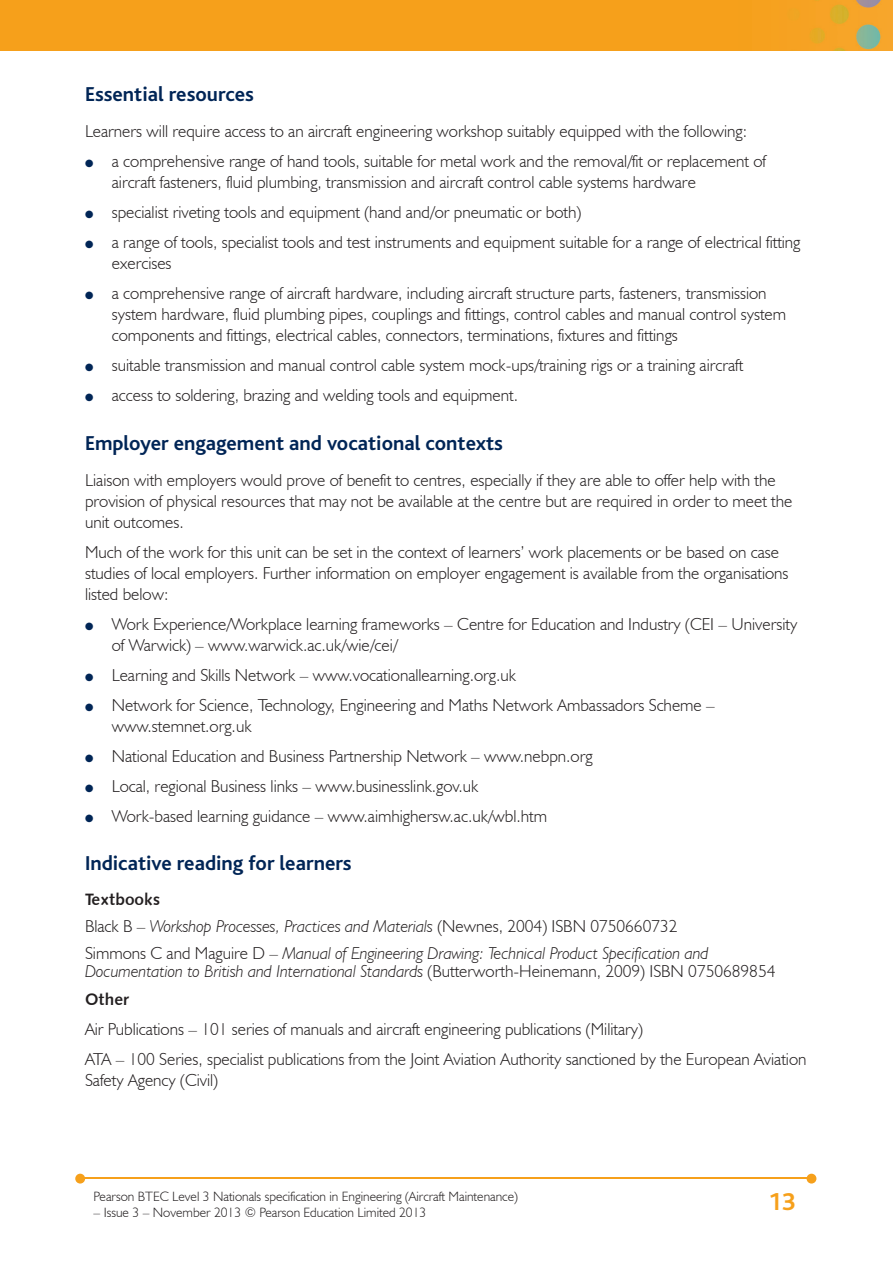
<style>
.page{position:relative;width:893px;height:1263px;background:#fff}
.page>*{position:absolute;margin:0;border:0;box-sizing:border-box;transform-origin:0 0}
.t1{font:700 25.5px "Bliss";color:#f6a01b}
.t2{font:700 21px "Bliss";color:#002556}
.t3{font:300 17.25px/21px "Humanist 521 BT";color:#231f20}
.t4{font:italic 300 17.25px/27px "Humanist 521 BT";color:#231f20}
.t5{font:16.5px "Humanist 531 BT Bold A";color:#231f20}
.t6{font:300 13.5px "Humanist 521 BT";color:#231f20}
.s1{color:#002556}
.s2{font-style:italic}
.s3{font-style:normal}
</style>
<div class="page">
<img style="left:0;top:0;width:893px;height:51px">
<hr style="left:82px;top:1178px;width:728px;height:1px;background:#f6a01b">
<svg style="left:807px;top:1174px;width:9px;height:9px"></svg>
<svg style="left:75px;top:1174px;width:10px;height:9px"></svg>
<p class="t2" style="left:85px;top:83px;width:170px">Essential resources</p>
<p class="t3" style="left:85px;top:120px;width:664px">Learners will require access to an aircraft engineering workshop suitably equipped with the following:</p>
<p class="t3" style="left:112px;top:150px;width:656px;text-indent:-27px"><span class="s1">●</span> a comprehensive range of hand tools, suitable for metal work and the removal/fit or replacement of aircraft fasteners, fluid plumbing, transmission and aircraft control cable systems hardware</p>
<p class="t3" style="left:85px;top:201px;width:498px"><span class="s1">●</span> specialist riveting tools and equipment (hand and/or pneumatic or both)</p>
<p class="t3" style="left:112px;top:231px;width:690px;text-indent:-27px"><span class="s1">●</span> a range of tools, specialist tools and test instruments and equipment suitable for a range of electrical fitting exercises</p>
<p class="t3" style="left:112px;top:282px;width:676px;text-indent:-27px"><span class="s1">●</span> a comprehensive range of aircraft hardware, including aircraft structure parts, fasteners, transmission system hardware, fluid plumbing pipes, couplings and fittings, control cables and manual control system components and fittings, electrical cables, connectors, terminations, fixtures and fittings</p>
<p class="t3" style="left:85px;top:354px;width:660px"><span class="s1">●</span> suitable transmission and manual control cable system mock-ups/training rigs or a training aircraft</p>
<p class="t3" style="left:85px;top:384px;width:435px"><span class="s1">●</span> access to soldering, brazing and welding tools and equipment.</p>
<p class="t2" style="left:85px;top:432px;width:419px">Employer engagement and vocational contexts</p>
<p class="t3" style="left:85px;top:469px;width:709px">Liaison with employers would prove of benefit to centres, especially if they are able to offer help with the provision of physical resources that may not be available at the centre but are required in order to meet the unit outcomes.</p>
<p class="t3" style="left:85px;top:541px;width:705px">Much of the work for this unit can be set in the context of learners’ work placements or be based on case studies of local employers. Further information on employer engagement is available from the organisations listed below:</p>
<p class="t3" style="left:112px;top:613px;width:687px;text-indent:-27px"><span class="s1">●</span> Work Experience/Workplace learning frameworks <span class="s2">–</span> Centre for Education and Industry (CEI – University of Warwick) – www.warwick.ac.uk/wie/cei/</p>
<p class="t3" style="left:85px;top:664px;width:432px"><span class="s1">●</span> Learning and Skills Network – www.vocationallearning.org.uk</p>
<p class="t3" style="left:112px;top:694px;width:604px;text-indent:-27px"><span class="s1">●</span> Network for Science, Technology, Engineering and Maths Network Ambassadors Scheme – www.stemnet.org.uk</p>
<p class="t3" style="left:85px;top:745px;width:509px"><span class="s1">●</span> National Education and Business Partnership Network – www.nebpn.org</p>
<p class="t3" style="left:85px;top:775px;width:395px"><span class="s1">●</span> Local, regional Business links – www.businesslink.gov.uk</p>
<p class="t3" style="left:85px;top:805px;width:464px"><span class="s1">●</span> Work-based learning guidance – www.aimhighersw.ac.uk/wbl.htm</p>
<p class="t2" style="left:85px;top:852px;width:268px">Indicative reading for learners</p>
<p class="t5" style="left:85px;top:889px;width:77px">Textbooks</p>
<p class="t4" style="left:85px;top:912px;width:625px"><span class="s3">Black B –</span> Workshop Processes, Practices and Materials <span class="s3">(Newnes, 2004) ISBN 0750660732<br>Simmons C and Maguire D –</span> Manual of Engineering Drawing: Technical Product Specification and</p>
<p class="t4" style="left:85px;top:957px;width:692px">Documentation to British and International Standards <span class="s3">(Butterworth-Heinemann, 2009) ISBN 0750689854</span></p>
<p class="t5" style="left:85px;top:989px;width:46px">Other</p>
<p class="t3" style="left:85px;top:1014px;width:723px;line-height:30px">Air Publications – 101 series of manuals and aircraft engineering publications (Military)<br>ATA – 100 Series, specialist publications from the Joint Aviation Authority sanctioned by the European Aviation</p>
<p class="t3" style="left:85px;top:1069px;width:134px">Safety Agency (Civil)</p>
<p class="t6" style="left:94px;top:1188px;width:426px">Pearson BTEC Level 3 Nationals specification in Engineering (Aircraft Maintenance)</p>
<p class="t6" style="left:94px;top:1204px;width:334px">– Issue 3 – November 2013 © Pearson Education Limited 2013</p>
<h1 class="t1" style="left:768px;top:1188px;width:29px">13</h1>
</div>
